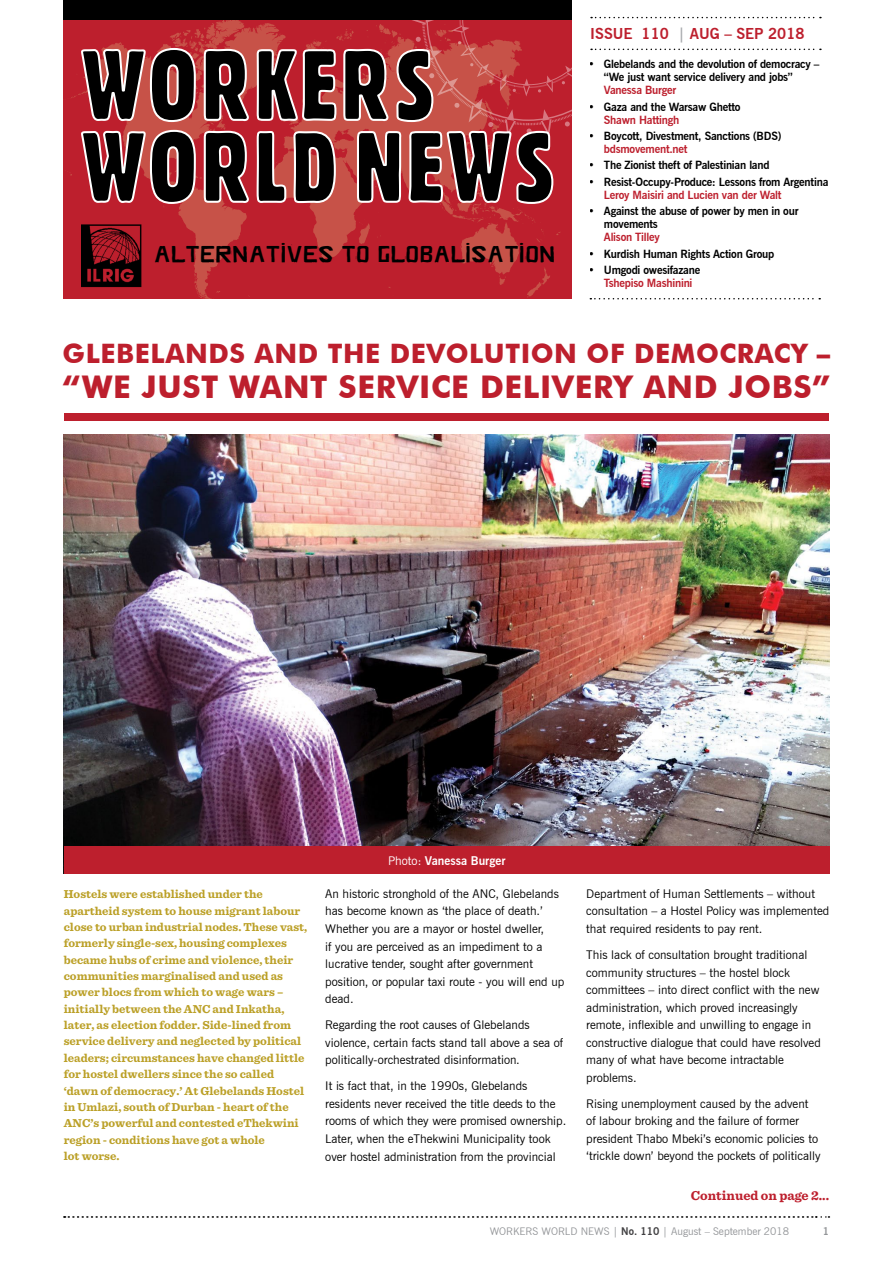
<style>
.page{position:relative;width:893px;height:1263px;background:#fff}
.page>*{position:absolute;margin:0;border:0;box-sizing:border-box;transform-origin:0 0}
.t1{font:700 31.2px "Futura BT";letter-spacing:.02em;color:#bd1f2d}
.t2{font:700 26.7px "Futura BT";letter-spacing:.02em;color:#bd1f2d}
.t3{font:21.9px "Pizz HH Normal";color:#000}
.t4{font:700 15px "News Gothic BT";color:#bd1f2d}
.t5{font:700 13.5px "Sentinel";color:#bd1f2d}
.t6{font:12px/17.5px "News Gothic BT";color:#000}
.t7{font:700 12px/16.4px "Sentinel";color:#bba027}
.t8{font:700 12px "News Gothic BT";color:#fff}
.t9{font:700 11.25px/13.2px "News Gothic BT";letter-spacing:-.02em;color:#000}
.t10{font:700 11.25px "News Gothic BT";letter-spacing:-.02em;color:#bd1f2d}
.t11{font:10.5px "News Gothic BT";color:#939598}
.t12{font:700 10.5px "News Gothic BT";color:#939598}
.s1{color:#a7a9ac}
.s2{font-weight:400}
.s3{font-weight:700;color:#414042}
</style>
<div class="page">
<svg style="left:63px;top:20px;width:498px;height:279px;fill:#bd1f2d"></svg>
<div style="left:81px;top:219px;width:66px;height:74px;background:#bd1f2d"></div>
<img style="left:81px;top:224px;width:61px;height:64px">
<svg style="left:80px;top:20px;width:491px;height:198px"></svg>
<div style="left:63px;top:0;width:508px;height:20px;background:#000"></div>
<svg style="left:591px;top:17px;width:230px;height:1px"></svg>
<svg style="left:591px;top:49px;width:230px;height:1px"></svg>
<svg style="left:590px;top:298px;width:230px;height:1px"></svg>
<img style="left:64px;top:435px;width:765px;height:411px">
<svg style="left:64px;top:1216px;width:765px;height:2px"></svg>
<div style="left:64px;top:413px;width:765px;height:8px;background:#bd1f2d"></div>
<div style="left:64px;top:846px;width:765px;height:28px;background:#bd1f2d"></div>
<h3 class="t3" style="left:155px;top:242px;width:403px">ALTERNATIVES TO GLOBALISATION</h3>
<p class="t4" style="left:590px;top:24px;width:216px">ISSUE 110 <span class="s1">|</span> AUG – SEP 2018</p>
<p class="t9" style="left:604px;top:57px;width:217px;text-indent:-15px">• Glebelands and the devolution of democracy – “We just want service delivery and jobs”</p>
<p class="t10" style="left:604px;top:84px;width:74px">Vanessa Burger</p>
<p class="t9" style="left:589px;top:100px;width:153px">• Gaza and the Warsaw Ghetto</p>
<p class="t10" style="left:604px;top:113px;width:77px">Shawn Hattingh</p>
<p class="t9" style="left:589px;top:129px;width:194px">• Boycott, Divestment, Sanctions (BDS)</p>
<p class="t10" style="left:604px;top:142px;width:85px">bdsmovement.net</p>
<p class="t9" style="left:589px;top:159px;width:182px">• The Zionist theft of Palestinian land</p>
<p class="t9" style="left:589px;top:175px;width:241px">• Resist-Occupy-Produce: Lessons from Argentina</p>
<p class="t10" style="left:604px;top:188px;width:179px">Leroy Maisiri and Lucien van der Walt</p>
<p class="t9" style="left:604px;top:204px;width:196px;text-indent:-15px">• Against the abuse of power by men in our movements</p>
<p class="t10" style="left:604px;top:231px;width:57px">Alison Tilley</p>
<p class="t9" style="left:589px;top:247px;width:187px">• Kurdish Human Rights Action Group</p>
<p class="t9" style="left:589px;top:263px;width:113px">• Umgodi owesifazane</p>
<p class="t10" style="left:604px;top:276px;width:90px">Tshepiso Mashinini</p>
<h2 class="t2" style="left:63px;top:337px;width:769px">GLEBELANDS AND THE DEVOLUTION OF DEMOCRACY –</h2>
<h1 class="t1" style="left:63px;top:368px;width:769px">“WE JUST WANT SERVICE DELIVERY AND JOBS”</h1>
<p class="t7" style="left:64px;top:886px;width:245px">Hostels were established under the apartheid system to house migrant labour close to urban industrial nodes. These vast, formerly single-sex, housing complexes became hubs of crime and violence, their communities marginalised and used as power blocs from which to wage wars – initially between the ANC and Inkatha, later, as election fodder. Side-lined from service delivery and neglected by political leaders; circumstances have changed little for hostel dwellers since the so called ‘dawn of democracy.’ At Glebelands Hostel in Umlazi, south of Durban - heart of the ANC’s powerful and contested eThekwini region - conditions have got a whole<br>lot worse.</p>
<p class="t8" style="left:388px;top:853px;width:119px"><span class="s2">Photo:</span> Vanessa Burger</p>
<p class="t6" style="left:325px;top:885px;width:240px">An historic stronghold of the ANC, Glebelands has become known as ‘the place of death.’ Whether you are a mayor or hostel dweller,<br>if you are perceived as an impediment to a lucrative tender, sought after government position, or popular taxi route - you will end up dead.</p>
<p class="t6" style="left:325px;top:1016px;width:239px">Regarding the root causes of Glebelands violence, certain facts stand tall above a sea of politically-orchestrated disinformation.</p>
<p class="t6" style="left:325px;top:1077px;width:243px">It is fact that, in the 1990s, Glebelands residents never received the title deeds to the rooms of which they were promised ownership.<br>Later, when the eThekwini Municipality took over hostel administration from the provincial</p>
<p class="t6" style="left:586px;top:885px;width:244px">Department of Human Settlements – without consultation – a Hostel Policy was implemented that required residents to pay rent.</p>
<p class="t6" style="left:586px;top:946px;width:236px">This lack of consultation brought traditional community structures – the hostel block committees – into direct conflict with the new administration, which proved increasingly remote, inflexible and unwilling to engage in constructive dialogue that could have resolved many of what have become intractable problems.</p>
<p class="t6" style="left:586px;top:1095px;width:236px">Rising unemployment caused by the advent of labour broking and the failure of former president Thabo Mbeki’s economic policies to ‘trickle down’ beyond the pockets of politically</p>
<p class="t5" style="left:691px;top:1185px;width:140px">Continued on page 2...</p>
<p class="t11" style="left:490px;top:1224px;width:301px">WORKERS WORLD NEWS | <span class="s3">No. 110</span> | August – September 2018</p>
<p class="t12" style="left:823px;top:1224px;width:8px">1</p>
</div>
